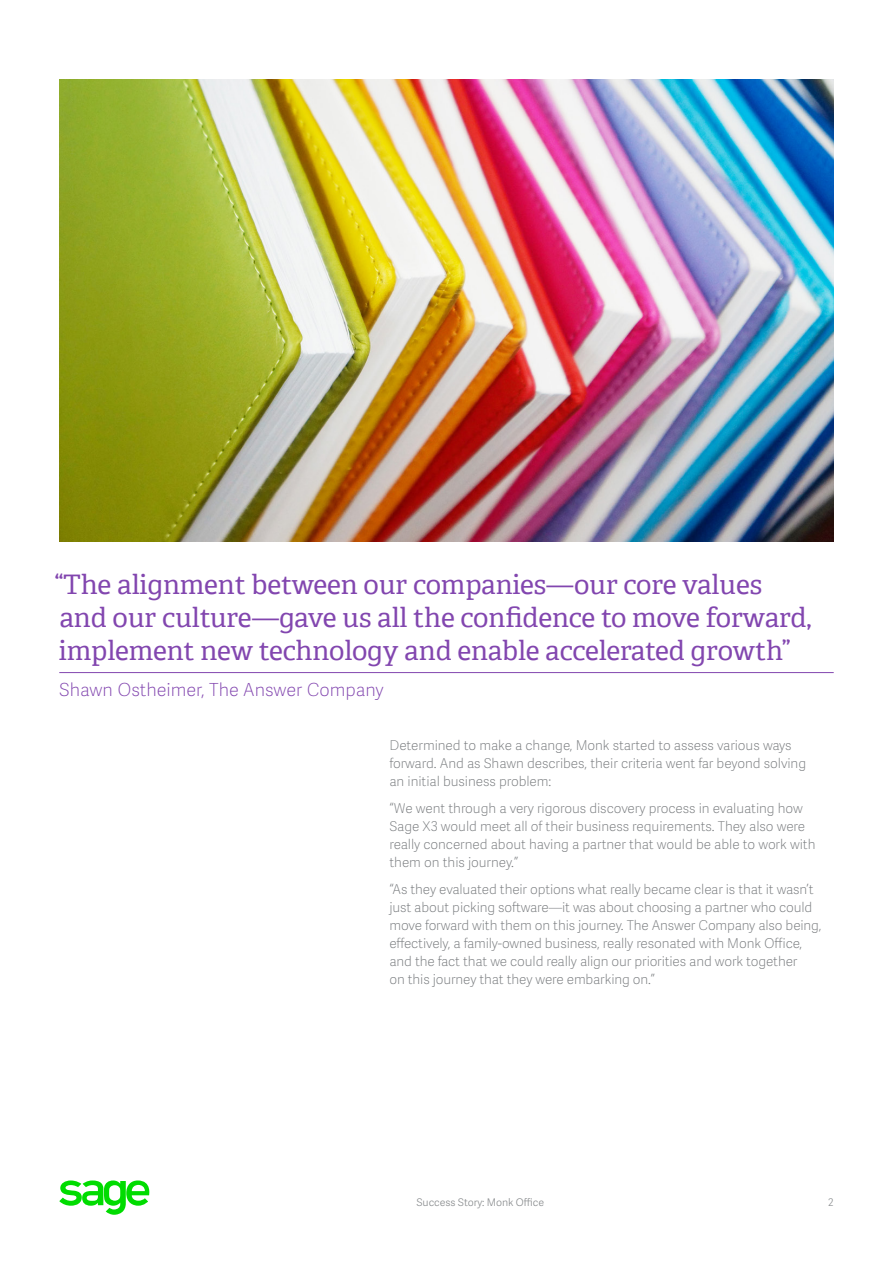
<style>
.page{position:relative;width:893px;height:1263px;background:#fff}
.page>*{position:absolute;margin:0;border:0;box-sizing:border-box;transform-origin:0 0}
.t1{font:27px/33px "Adelle SAGE";letter-spacing:-.005em;color:#8246af}
.t2{font:18px "Adelle Sans SAGE Th";color:#8246af}
.t3{font:13.5px/18px "Adelle Sans SAGE Th";letter-spacing:-.01em;color:#75787b}
.t4{font:10.5px "Adelle Sans SAGE Lt";letter-spacing:-.005em;color:#888b8d}
</style>
<div class="page">
<svg style="left:59px;top:1181px;width:91px;height:34px"></svg>
<hr style="left:59px;top:672px;width:774px;height:1px;background:#8246af">
<img style="left:59px;top:79px;width:774px;height:463px">
<h1 class="t1" style="left:54px;top:567px;width:758px">“The alignment between our companies—our core values and our culture—gave us all the confidence to move forward, implement new technology and enable accelerated growth”</h1>
<h2 class="t2" style="left:59px;top:677px;width:325px">Shawn Ostheimer, The Answer Company</h2>
<p class="t3" style="left:389px;top:735px;width:418px">Determined to make a change, Monk started to assess various ways forward. And as Shawn describes, their criteria went far beyond solving an initial business problem:</p>
<p class="t3" style="left:389px;top:798px;width:427px">“We went through a very rigorous discovery process in evaluating how Sage X3 would meet all of their business requirements. They also were really concerned about having a partner that would be able to work with them on this journey.”</p>
<p class="t3" style="left:389px;top:879px;width:433px">“As they evaluated their options what really became clear is that it wasn’t just about picking software—it was about choosing a partner who could move forward with them on this journey. The Answer Company also being, effectively, a family-owned business, really resonated with Monk Office, and the fact that we could really align our priorities and work together<br>on this journey that they were embarking on.”</p>
<p class="t4" style="left:416px;top:1195px;width:129px">Success Story: Monk Office</p>
<p class="t4" style="left:828px;top:1195px;width:7px">2</p>
</div>
